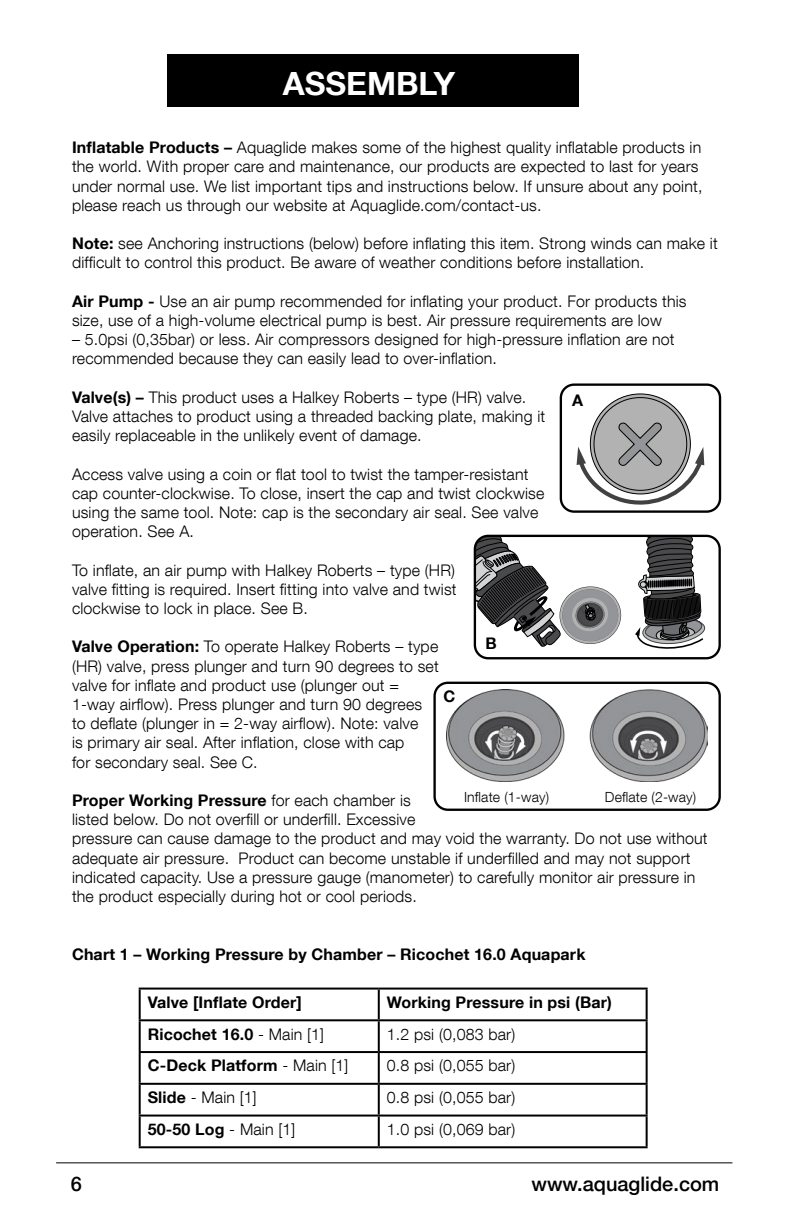
<style>
.page{position:relative;width:792px;height:1224px;background:#fff}
.page>*{position:absolute;margin:0;border:0;box-sizing:border-box;transform-origin:0 0}
.t1{font:700 32px "Helvetica Neue LT Com";color:#fff}
.t2{font:500 20px "Helvetica Neue LT Com";color:#000}
.t3{font:300 16px/19.2px "Helvetica Neue LT Com";letter-spacing:.01em;color:#000}
.t4{font:700 16px "Helvetica Neue LT Com";letter-spacing:.01em;color:#000}
.t5{font:300 14px "Helvetica Neue LT Com";letter-spacing:.01em;color:#000}
.s1{font-weight:700}
.s2{font-weight:300}
</style>
<div class="page">
<hr style="left:56px;top:1162px;width:676px;height:1px;background:#000">
<div style="left:168px;top:55px;width:411px;height:52px;background:#000"></div>
<hr style="left:139px;top:988px;width:240px;height:2px;background:#000">
<hr style="left:139px;top:990px;width:2px;height:29px;background:#000">
<hr style="left:379px;top:988px;width:269px;height:2px;background:#000">
<hr style="left:378px;top:990px;width:2px;height:29px;background:#000">
<hr style="left:646px;top:990px;width:2px;height:29px;background:#000">
<hr style="left:139px;top:1019px;width:240px;height:2px;background:#000">
<hr style="left:139px;top:1021px;width:2px;height:30px;background:#000">
<hr style="left:379px;top:1019px;width:269px;height:2px;background:#000">
<hr style="left:378px;top:1021px;width:2px;height:30px;background:#000">
<hr style="left:646px;top:1021px;width:2px;height:30px;background:#000">
<hr style="left:139px;top:1051px;width:240px;height:2px;background:#000">
<hr style="left:139px;top:1053px;width:2px;height:30px;background:#000">
<hr style="left:379px;top:1051px;width:269px;height:2px;background:#000">
<hr style="left:378px;top:1053px;width:2px;height:30px;background:#000">
<hr style="left:646px;top:1053px;width:2px;height:30px;background:#000">
<hr style="left:139px;top:1083px;width:240px;height:2px;background:#000">
<hr style="left:139px;top:1085px;width:2px;height:30px;background:#000">
<hr style="left:379px;top:1083px;width:269px;height:2px;background:#000">
<hr style="left:378px;top:1085px;width:2px;height:30px;background:#000">
<hr style="left:646px;top:1085px;width:2px;height:30px;background:#000">
<hr style="left:139px;top:1115px;width:240px;height:2px;background:#000">
<hr style="left:139px;top:1117px;width:2px;height:29px;background:#000">
<hr style="left:379px;top:1115px;width:269px;height:2px;background:#000">
<hr style="left:378px;top:1117px;width:2px;height:29px;background:#000">
<hr style="left:646px;top:1117px;width:2px;height:29px;background:#000">
<hr style="left:139px;top:1146px;width:240px;height:2px;background:#000">
<hr style="left:379px;top:1146px;width:269px;height:2px;background:#000">
<svg style="left:590px;top:394px;width:100px;height:100px"></svg>
<div style="left:594px;top:398px;width:93px;height:92px;background:#b3b2b3;border-radius:50%"></div>
<svg style="left:576px;top:422px;width:129px;height:83px"></svg>
<div style="left:560px;top:383px;width:161px;height:130px;border:2px solid #000;border-radius:13px"></div>
<svg style="left:475px;top:536px;width:146px;height:111px"></svg>
<svg style="left:635px;top:538px;width:80px;height:111px"></svg>
<div style="left:474px;top:535px;width:247px;height:124px;border:2px solid #000;border-radius:13px"></div>
<img style="left:447px;top:690px;width:261px;height:91px">
<div style="left:433px;top:682px;width:288px;height:129px;border:2px solid #000;border-radius:13px"></div>
<h1 class="t1" style="left:283px;top:63px;width:174px">ASSEMBLY</h1>
<p class="t3" style="left:72px;top:138px;width:632px"><span class="s1">Inflatable Products –</span> Aquaglide makes some of the highest quality inflatable products in the world. With proper care and maintenance, our products are expected to last for years under normal use. We list important tips and instructions below. If unsure about any point, please reach us through our website at Aquaglide.com/contact-us.</p>
<p class="t3" style="left:72px;top:234px;width:647px"><span class="s1">Note:</span> see Anchoring instructions (below) before inflating this item. Strong winds can make it difficult to control this product. Be aware of weather conditions before installation.</p>
<p class="t3" style="left:72px;top:291px;width:616px"><span class="s1">Air Pump -</span> Use an air pump recommended for inflating your product. For products this size, use of a high-volume electrical pump is best. Air pressure requirements are low</p>
<p class="t3" style="left:72px;top:330px;width:604px">– 5.0psi (0,35bar) or less. Air compressors designed for high-pressure inflation are not recommended because they can easily lead to over-inflation.</p>
<p class="t3" style="left:72px;top:387px;width:475px"><span class="s1">Valve(s) –</span> This product uses a Halkey Roberts – type (HR) valve.<br>Valve attaches to product using a threaded backing plate, making it easily replaceable in the unlikely event of damage.</p>
<p class="t3" style="left:72px;top:464px;width:474px">Access valve using a coin or flat tool to twist the tamper-resistant cap counter-clockwise. To close, insert the cap and twist clockwise using the same tool. Note: cap is the secondary air seal. See valve operation. See A.</p>
<p class="t3" style="left:72px;top:560px;width:386px;text-align:justify">To inflate, an air pump with Halkey Roberts – type (HR) valve fitting is required. Insert fitting into valve and twist clockwise to lock in place. See B.</p>
<p class="t3" style="left:72px;top:637px;width:368px"><span class="s1">Valve Operation:</span> To operate Halkey Roberts – type (HR) valve, press plunger and turn 90 degrees to set valve for inflate and product use (plunger out = 1-way airflow). Press plunger and turn 90 degrees to deflate (plunger in = 2-way airflow). Note: valve<br>is primary air seal. After inflation, close with cap<br>for secondary seal. See C.</p>
<p class="t3" style="left:72px;top:790px;width:637px"><span class="s1">Proper Working Pressure</span> for each chamber is<br>listed below. Do not overfill or underfill. Excessive<br>pressure can cause damage to the product and may void the warranty. Do not use without adequate air pressure. Product can become unstable if underfilled and may not support indicated capacity. Use a pressure gauge (manometer) to carefully monitor air pressure in the product especially during hot or cool periods.</p>
<p class="t4" style="left:572px;top:390px;width:12px">A</p>
<p class="t4" style="left:486px;top:633px;width:13px">B</p>
<p class="t4" style="left:443px;top:686px;width:13px">C</p>
<p class="t5" style="left:464px;top:789px;width:87px">Inflate (1-way)</p>
<p class="t5" style="left:605px;top:789px;width:93px">Deflate (2-way)</p>
<p class="t4" style="left:72px;top:944px;width:515px">Chart 1 – Working Pressure by Chamber – Ricochet 16.0 Aquapark</p>
<p class="t4" style="left:148px;top:992px;width:156px">Valve [Inflate Order]</p>
<p class="t4" style="left:387px;top:992px;width:227px">Working Pressure in psi (Bar)</p>
<p class="t4" style="left:148px;top:1024px;width:178px">Ricochet 16.0 <span class="s2">- Main [1]</span></p>
<p class="t3" style="left:387px;top:1024px;width:130px">1.2 psi (0,083 bar)</p>
<p class="t4" style="left:148px;top:1056px;width:202px">C-Deck Platform <span class="s2">- Main [1]</span></p>
<p class="t3" style="left:387px;top:1056px;width:130px">0.8 psi (0,055 bar)</p>
<p class="t3" style="left:148px;top:1088px;width:111px"><span class="s1">Slide</span> - Main [1]</p>
<p class="t3" style="left:387px;top:1088px;width:130px">0.8 psi (0,055 bar)</p>
<p class="t4" style="left:148px;top:1119px;width:149px">50-50 Log <span class="s2">- Main [1]</span></p>
<p class="t3" style="left:387px;top:1119px;width:130px">1.0 psi (0,069 bar)</p>
<p class="t2" style="left:71px;top:1171px;width:13px">6</p>
<p class="t2" style="left:532px;top:1172px;width:189px">www.aquaglide.com</p>
</div>
